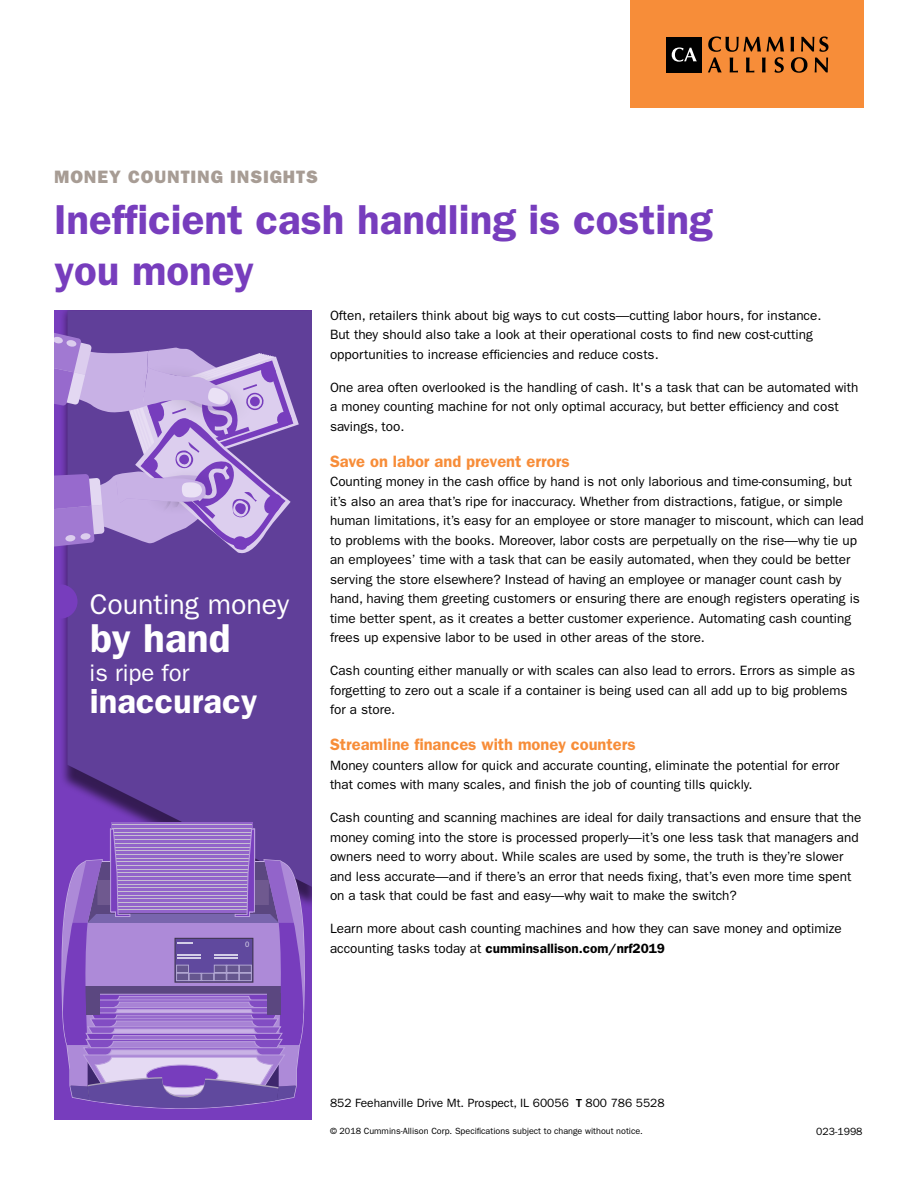
<style>
.page{position:relative;width:918px;height:1188px;background:#fff}
.page>*{position:absolute;margin:0;border:0;box-sizing:border-box;transform-origin:0 0}
.t1{font:600 42px/51px "ITC Franklin Gothic Std";color:#773dbd}
.subheads_bold_color{font:600 40.5px "ITC Franklin Gothic Std";color:#fff}
.subheads_bold_color-2{font:600 34.5px "ITC Franklin Gothic Std";color:#fff}
.subheads_bold_color-3{font:28.5px "ITC Franklin Gothic Std";color:#fff}
.subheads_bold_color-4{font:24px "ITC Franklin Gothic Std";color:#fff}
.sub_title_all_caps{font:18px "ITC Franklin Gothic Std Hvy";letter-spacing:.05em;color:#a79c94}
.subheads_bold_color-5{font:600 16.5px "ITC Franklin Gothic Std";color:#f78d39}
.body_copy{font:600 16.5px "ITC Franklin Gothic Std";color:#f78d39}
.body_copy-2{font:13.5px/19.5px "ITC Franklin Gothic Std";color:#000}
.subheads_bold_color-6{font:13.5px/19.5px "ITC Franklin Gothic Std";color:#000}
.AS1___Address_Signat{font:12px "ITC Franklin Gothic Std";color:#000}
.literature_code{font:10.5px "ITC Franklin Gothic Std";color:#000}
.AS1___Address_Signat-2{font:9px "ITC Franklin Gothic Std";color:#000}
.t2{font:8.25px "Myriad Pro";color:#d3cee7}
.s1{font-weight:600}
.s2{font-weight:500}
</style>
<div class="page">
<div style="left:54px;top:310px;width:258px;height:810px;background:#773dbd"></div>
<div style="left:68px;top:310px;width:244px;height:577px;background:#603f99"></div>
<svg style="left:63px;top:584px;width:15px;height:35px"></svg>
<div style="left:631px;top:0;width:233px;height:108px;background:#f78d39"></div>
<svg style="left:708px;top:36px;width:76px;height:37px"></svg>
<svg style="left:791px;top:36px;width:37px;height:37px"></svg>
<div style="left:666px;top:37px;width:36px;height:35px;background:#000"></div>
<svg style="left:672px;top:47px;width:25px;height:15px"></svg>
<svg style="left:54px;top:310px;width:245px;height:254px;background:#9476c1"></svg>
<svg style="left:112px;top:822px;width:141px;height:7px"></svg>
<hr style="left:113px;top:828px;width:139px;height:1px;background:#c6bed2">
<hr style="left:113px;top:825px;width:139px;height:1px;background:#c6bed2">
<svg style="left:61px;top:829px;width:244px;height:280px"></svg>
<div style="left:86px;top:993px;width:13px;height:21px;background:#5b4780"></div>
<div style="left:267px;top:993px;width:14px;height:21px;background:#5b4780"></div>
<p class="sub_title_all_caps" style="left:54px;top:166px;width:265px">MONEY COUNTING INSIGHTS</p>
<p class="t1" style="left:54px;top:194px;width:660px">Inefficient cash handling is costing you money</p>
<p class="subheads_bold_color-3" style="left:90px;top:588px;width:201px">Counting money</p>
<p class="subheads_bold_color" style="left:90px;top:614px;width:142px">by hand</p>
<p class="subheads_bold_color-4" style="left:90px;top:659px;width:101px">is ripe for</p>
<p class="subheads_bold_color-2" style="left:90px;top:681px;width:169px">inaccuracy</p>
<p class="t2" style="left:245px;top:939px;width:6px">0</p>
<p class="body_copy-2" style="left:330px;top:306px;width:493px">Often, retailers think about big ways to cut costs—cutting labor hours, for instance.<br>But they should also take a look at their operational costs to find new cost-cutting opportunities to increase efficiencies and reduce costs.</p>
<p class="body_copy-2" style="left:330px;top:378px;width:530px">One area often overlooked is the handling of cash. It's a task that can be automated with a money counting machine for not only optimal accuracy, but better efficiency and cost savings, too.</p>
<p class="body_copy" style="left:330px;top:451px;width:241px">Save on labor and prevent errors</p>
<p class="subheads_bold_color-6" style="left:330px;top:472px;width:535px">Counting money in the cash office by hand is not only laborious and time-consuming, but it’s also an area that’s ripe for inaccuracy. Whether from distractions, fatigue, or simple human limitations, it’s easy for an employee or store manager to miscount, which can lead to problems with the books. Moreover, labor costs are perpetually on the rise—why tie up an employees’ time with a task that can be easily automated, when they could be better serving the store elsewhere? Instead of having an employee or manager count cash by hand, having them greeting customers or ensuring there are enough registers operating is time better spent, as it creates a better customer experience. Automating cash counting frees up expensive labor to be used in other areas of the store.</p>
<p class="subheads_bold_color-6" style="left:330px;top:661px;width:527px">Cash counting either manually or with scales can also lead to errors. Errors as simple as forgetting to zero out a scale if a container is being used can all add up to big problems for a store.</p>
<p class="subheads_bold_color-5" style="left:330px;top:735px;width:307px">Streamline finances with money counters</p>
<p class="body_copy-2" style="left:330px;top:756px;width:511px">Money counters allow for quick and accurate counting, eliminate the potential for error that comes with many scales, and finish the job of counting tills quickly.</p>
<p class="body_copy-2" style="left:330px;top:808px;width:533px">Cash counting and scanning machines are ideal for daily transactions and ensure that the money coming into the store is processed properly—it’s one less task that managers and owners need to worry about. While scales are used by some, the truth is they’re slower and less accurate—and if there’s an error that needs fixing, that’s even more time spent on a task that could be fast and easy—why wait to make the switch?</p>
<p class="body_copy-2" style="left:330px;top:919px;width:513px">Learn more about cash counting machines and how they can save money and optimize accounting tasks today at <span class="s1">cumminsallison.com/nrf2019</span></p>
<p class="AS1___Address_Signat" style="left:330px;top:1096px;width:336px">852 Feehanville Drive Mt. Prospect, IL 60056 <span class="s2">T</span> 800 786 5528</p>
<p class="AS1___Address_Signat-2" style="left:330px;top:1126px;width:314px">© 2018 Cummins-Allison Corp. Specifications subject to change without notice.</p>
<p class="literature_code" style="left:816px;top:1125px;width:48px">023-1998</p>
</div>
